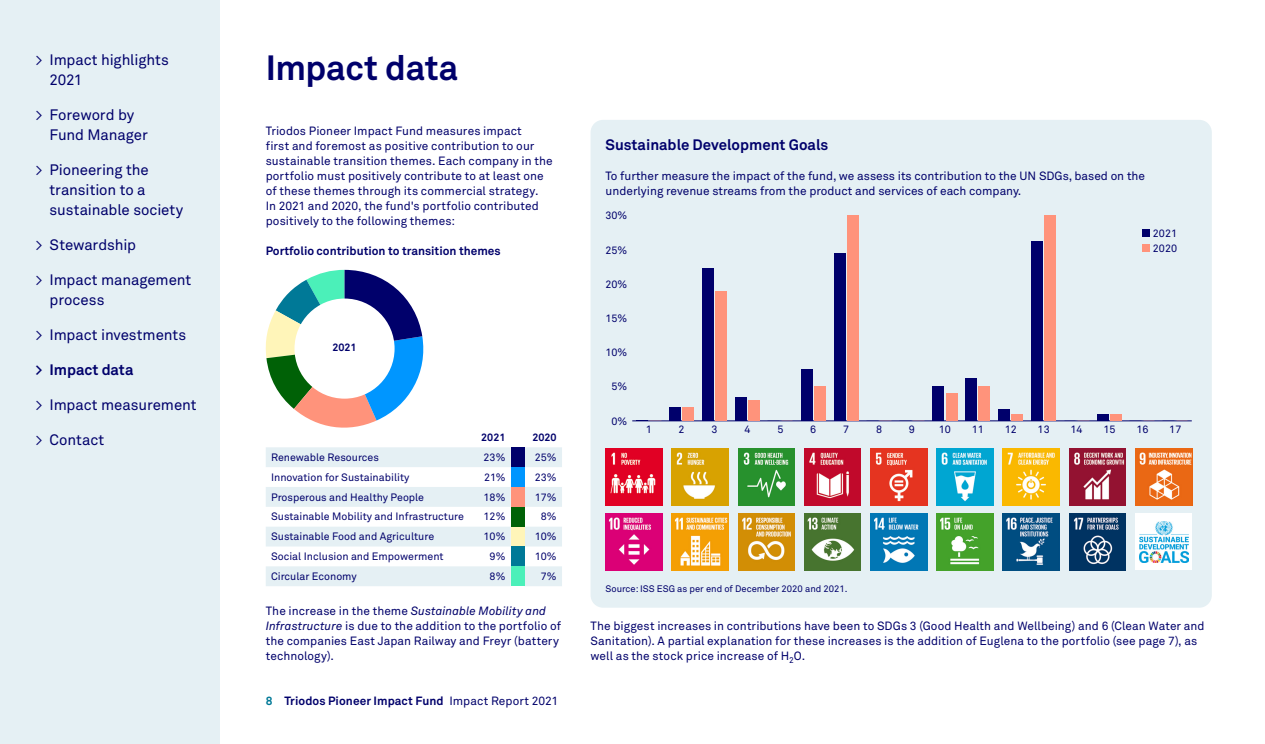
<style>
.page{position:relative;width:1265px;height:744px;background:#fff}
.page>*{position:absolute;margin:0;border:0;box-sizing:border-box;transform-origin:0 0}
.Hoofkop{font:700 34.75px "Akkurat Pro";letter-spacing:-.01em;color:#00006b}
.Hoofkop-2{font:15px/20px "Akkurat Pro";letter-spacing:-.005em;color:#00006b}
.Heading_Bold_12_14{font:700 15px "Akkurat Pro";color:#00006b}
.Hoofkop-3{font:700 15px "Akkurat Pro";letter-spacing:-.005em;color:#00006b}
.Platte_tekst{font:11.88px/15px "Akkurat Pro";letter-spacing:.005em;color:#00006b}
.Body_Regular_9_5_1{font:11.88px/15px "Akkurat Pro";color:#00006b}
.Body_Bold_9_5_12{font:700 11.88px "Akkurat Pro";color:#00006b}
.Table_Regular_7_5{font:10.62px/15px "Akkurat Pro";color:#00006b}
.Table_Regular_7_5-2{font:700 10.62px "Akkurat Pro";color:#00006b}
.Notes_Light_7_5_10{font:9.38px "Akkurat Pro";color:#00006b}
.s1{font-style:italic}
.s2{color:#007997}
.s3{font-weight:400}
</style>
<div class="page">
<div style="left:0;top:0;width:220px;height:744px;background:#e5f0f4"></div>
<svg style="left:266px;top:447px;width:296px;height:139px;fill:#e5f0f4"></svg>
<div style="left:511px;top:447px;width:14px;height:20px;background:#00006b"></div>
<div style="left:511px;top:467px;width:14px;height:20px;background:#0096ff"></div>
<div style="left:511px;top:487px;width:14px;height:20px;background:#ff937b"></div>
<div style="left:511px;top:507px;width:14px;height:20px;background:#006106"></div>
<div style="left:511px;top:527px;width:14px;height:19px;background:#fff5b9"></div>
<div style="left:511px;top:546px;width:14px;height:20px;background:#007997"></div>
<div style="left:511px;top:566px;width:14px;height:20px;background:#4bf0b9"></div>
<svg style="left:266px;top:270px;width:157px;height:157px"></svg>
<div style="left:295px;top:298px;width:100px;height:101px;background:#fff;border-radius:50%"></div>
<div style="left:591px;top:120px;width:621px;height:488px;background:#e5f0f4;border-radius:13px"></div>
<hr style="left:632px;top:420px;width:560px;height:1px;background:#00006b">
<div style="left:682px;top:407px;width:12px;height:14px;background:#ff937b"></div>
<div style="left:715px;top:291px;width:12px;height:130px;background:#ff937b"></div>
<div style="left:748px;top:400px;width:12px;height:21px;background:#ff937b"></div>
<div style="left:814px;top:387px;width:12px;height:34px;background:#ff937b"></div>
<div style="left:847px;top:216px;width:12px;height:205px;background:#ff937b"></div>
<div style="left:946px;top:393px;width:11px;height:28px;background:#ff937b"></div>
<div style="left:979px;top:387px;width:11px;height:34px;background:#ff937b"></div>
<div style="left:1011px;top:414px;width:12px;height:7px;background:#ff937b"></div>
<div style="left:1044px;top:216px;width:12px;height:205px;background:#ff937b"></div>
<div style="left:1110px;top:414px;width:12px;height:7px;background:#ff937b"></div>
<div style="left:669px;top:407px;width:12px;height:14px;background:#00006b"></div>
<div style="left:702px;top:268px;width:12px;height:153px;background:#00006b"></div>
<div style="left:735px;top:397px;width:12px;height:24px;background:#00006b"></div>
<div style="left:801px;top:369px;width:12px;height:52px;background:#00006b"></div>
<div style="left:834px;top:253px;width:12px;height:168px;background:#00006b"></div>
<div style="left:932px;top:386px;width:12px;height:35px;background:#00006b"></div>
<div style="left:965px;top:379px;width:12px;height:42px;background:#00006b"></div>
<div style="left:998px;top:409px;width:12px;height:12px;background:#00006b"></div>
<div style="left:1031px;top:241px;width:12px;height:180px;background:#00006b"></div>
<div style="left:1097px;top:414px;width:12px;height:7px;background:#00006b"></div>
<div style="left:1142px;top:229px;width:7px;height:8px;background:#00006b"></div>
<div style="left:1142px;top:244px;width:7px;height:8px;background:#ff937b"></div>
<img style="left:606px;top:448px;width:56px;height:57px">
<img style="left:606px;top:513px;width:56px;height:57px">
<img style="left:804px;top:448px;width:57px;height:57px">
<img style="left:804px;top:513px;width:57px;height:57px">
<img style="left:1003px;top:448px;width:57px;height:57px">
<img style="left:1003px;top:513px;width:57px;height:57px">
<img style="left:672px;top:448px;width:56px;height:57px">
<img style="left:672px;top:513px;width:56px;height:57px">
<img style="left:871px;top:448px;width:56px;height:57px">
<img style="left:871px;top:513px;width:56px;height:57px">
<img style="left:1069px;top:448px;width:57px;height:57px">
<img style="left:1069px;top:513px;width:57px;height:57px">
<div style="left:1135px;top:513px;width:57px;height:57px;background:#fff"></div>
<img style="left:1139px;top:521px;width:49px;height:41px">
<img style="left:738px;top:448px;width:57px;height:57px">
<img style="left:738px;top:513px;width:57px;height:57px">
<img style="left:937px;top:448px;width:56px;height:57px">
<img style="left:937px;top:513px;width:56px;height:57px">
<img style="left:1135px;top:448px;width:57px;height:57px">
<p class="Hoofkop-2" style="left:50px;top:50px;width:121px;text-indent:-14px">&gt; Impact highlights<br>2021</p>
<p class="Hoofkop-2" style="left:50px;top:105px;width:100px;text-indent:-14px">&gt; Foreword by<br>Fund Manager</p>
<p class="Hoofkop-2" style="left:50px;top:160px;width:135px;text-indent:-14px">&gt; Pioneering the transition to a sustainable society</p>
<p class="Hoofkop-2" style="left:35px;top:235px;width:102px">&gt; Stewardship</p>
<p class="Hoofkop-2" style="left:50px;top:270px;width:143px;text-indent:-14px">&gt; Impact management process</p>
<p class="Hoofkop-2" style="left:35px;top:325px;width:152px">&gt; Impact investments</p>
<p class="Hoofkop-3" style="left:35px;top:360px;width:100px">&gt; Impact data</p>
<p class="Hoofkop-2" style="left:35px;top:395px;width:163px">&gt; Impact measurement</p>
<p class="Hoofkop-2" style="left:35px;top:430px;width:70px">&gt; Contact</p>
<p class="Hoofkop" style="left:266px;top:46px;width:194px">Impact data</p>
<p class="Platte_tekst" style="left:266px;top:123px;width:288px">Triodos Pioneer Impact Fund measures impact<br>first and foremost as positive contribution to our sustainable transition themes. Each company in the portfolio must positively contribute to at least one of these themes through its commercial strategy.<br>In 2021 and 2020, the fund's portfolio contributed positively to the following themes:</p>
<p class="Body_Bold_9_5_12" style="left:266px;top:243px;width:236px">Portfolio contribution to transition themes</p>
<p class="Table_Regular_7_5-2" style="left:332px;top:340px;width:26px">2021</p>
<p class="Table_Regular_7_5-2" style="left:481px;top:431px;width:26px">2021</p>
<p class="Table_Regular_7_5-2" style="left:532px;top:431px;width:26px">2020</p>
<p class="Table_Regular_7_5" style="left:271px;top:450px;width:109px">Renewable Resources</p>
<p class="Table_Regular_7_5" style="left:484px;top:450px;width:23px">23%</p>
<p class="Table_Regular_7_5" style="left:535px;top:450px;width:23px">25%</p>
<p class="Table_Regular_7_5" style="left:271px;top:469px;width:140px">Innovation for Sustainability</p>
<p class="Table_Regular_7_5" style="left:484px;top:469px;width:23px">21%</p>
<p class="Table_Regular_7_5" style="left:535px;top:469px;width:23px">23%</p>
<p class="Table_Regular_7_5" style="left:271px;top:489px;width:155px">Prosperous and Healthy People</p>
<p class="Table_Regular_7_5" style="left:484px;top:489px;width:23px">18%</p>
<p class="Table_Regular_7_5" style="left:535px;top:489px;width:23px">17%</p>
<p class="Table_Regular_7_5" style="left:271px;top:509px;width:194px">Sustainable Mobility and Infrastructure</p>
<p class="Table_Regular_7_5" style="left:484px;top:509px;width:23px">12%</p>
<p class="Table_Regular_7_5" style="left:541px;top:509px;width:17px">8%</p>
<p class="Table_Regular_7_5" style="left:271px;top:529px;width:165px">Sustainable Food and Agriculture</p>
<p class="Table_Regular_7_5" style="left:484px;top:529px;width:23px">10%</p>
<p class="Table_Regular_7_5" style="left:535px;top:529px;width:23px">10%</p>
<p class="Table_Regular_7_5" style="left:271px;top:549px;width:174px">Social Inclusion and Empowerment</p>
<p class="Table_Regular_7_5" style="left:490px;top:549px;width:17px">9%</p>
<p class="Table_Regular_7_5" style="left:535px;top:549px;width:23px">10%</p>
<p class="Table_Regular_7_5" style="left:271px;top:569px;width:87px">Circular Economy</p>
<p class="Table_Regular_7_5" style="left:490px;top:569px;width:17px">8%</p>
<p class="Table_Regular_7_5" style="left:541px;top:569px;width:17px">7%</p>
<p class="Platte_tekst" style="left:266px;top:603px;width:297px">The increase in the theme <span class="s1">Sustainable Mobility and Infrastructure</span> is due to the addition to the portfolio of the companies East Japan Railway and Freyr (battery technology).</p>
<p class="Body_Bold_9_5_12" style="left:266px;top:693px;width:294px"><span class="s2">8</span> Triodos Pioneer Impact Fund <span class="s3">Impact Report 2021</span></p>
<p class="Heading_Bold_12_14" style="left:606px;top:135px;width:224px">Sustainable Development Goals</p>
<p class="Body_Regular_9_5_1" style="left:606px;top:168px;width:541px">To further measure the impact of the fund, we assess its contribution to the UN SDGs, based on the underlying revenue streams from the product and services of each company.</p>
<p class="Table_Regular_7_5" style="left:605px;top:208px;width:23px">30%</p>
<p class="Table_Regular_7_5" style="left:605px;top:242px;width:23px">25%</p>
<p class="Table_Regular_7_5" style="left:605px;top:276px;width:23px">20%</p>
<p class="Table_Regular_7_5" style="left:605px;top:311px;width:23px">15%</p>
<p class="Table_Regular_7_5" style="left:605px;top:345px;width:23px">10%</p>
<p class="Table_Regular_7_5" style="left:612px;top:379px;width:17px">5%</p>
<p class="Table_Regular_7_5" style="left:612px;top:413px;width:17px">0%</p>
<p class="Table_Regular_7_5" style="left:1153px;top:225px;width:26px">2021<br>2020</p>
<p class="Table_Regular_7_5" style="left:646px;top:422px;width:8px">1</p>
<p class="Table_Regular_7_5" style="left:679px;top:422px;width:8px">2</p>
<p class="Table_Regular_7_5" style="left:712px;top:422px;width:8px">3</p>
<p class="Table_Regular_7_5" style="left:744px;top:422px;width:8px">4</p>
<p class="Table_Regular_7_5" style="left:777px;top:422px;width:8px">5</p>
<p class="Table_Regular_7_5" style="left:810px;top:422px;width:8px">6</p>
<p class="Table_Regular_7_5" style="left:843px;top:422px;width:8px">7</p>
<p class="Table_Regular_7_5" style="left:876px;top:422px;width:8px">8</p>
<p class="Table_Regular_7_5" style="left:909px;top:422px;width:8px">9</p>
<p class="Table_Regular_7_5" style="left:939px;top:422px;width:14px">10</p>
<p class="Table_Regular_7_5" style="left:972px;top:422px;width:14px">11</p>
<p class="Table_Regular_7_5" style="left:1005px;top:422px;width:14px">12</p>
<p class="Table_Regular_7_5" style="left:1038px;top:422px;width:14px">13</p>
<p class="Table_Regular_7_5" style="left:1071px;top:422px;width:14px">14</p>
<p class="Table_Regular_7_5" style="left:1103px;top:422px;width:14px">15</p>
<p class="Table_Regular_7_5" style="left:1136px;top:422px;width:14px">16</p>
<p class="Table_Regular_7_5" style="left:1169px;top:422px;width:14px">17</p>
<p class="Notes_Light_7_5_10" style="left:606px;top:583px;width:244px">Source: ISS ESG as per end of December 2020 and 2021.</p>
<p class="Platte_tekst" style="left:591px;top:618px;width:616px">The biggest increases in contributions have been to SDGs 3 (Good Health and Wellbeing) and 6 (Clean Water and<br>Sanitation). A partial explanation for these increases is the addition of Euglena to the portfolio (see page 7), as well as the stock price increase of H<sub>2</sub>O.</p>
</div>
